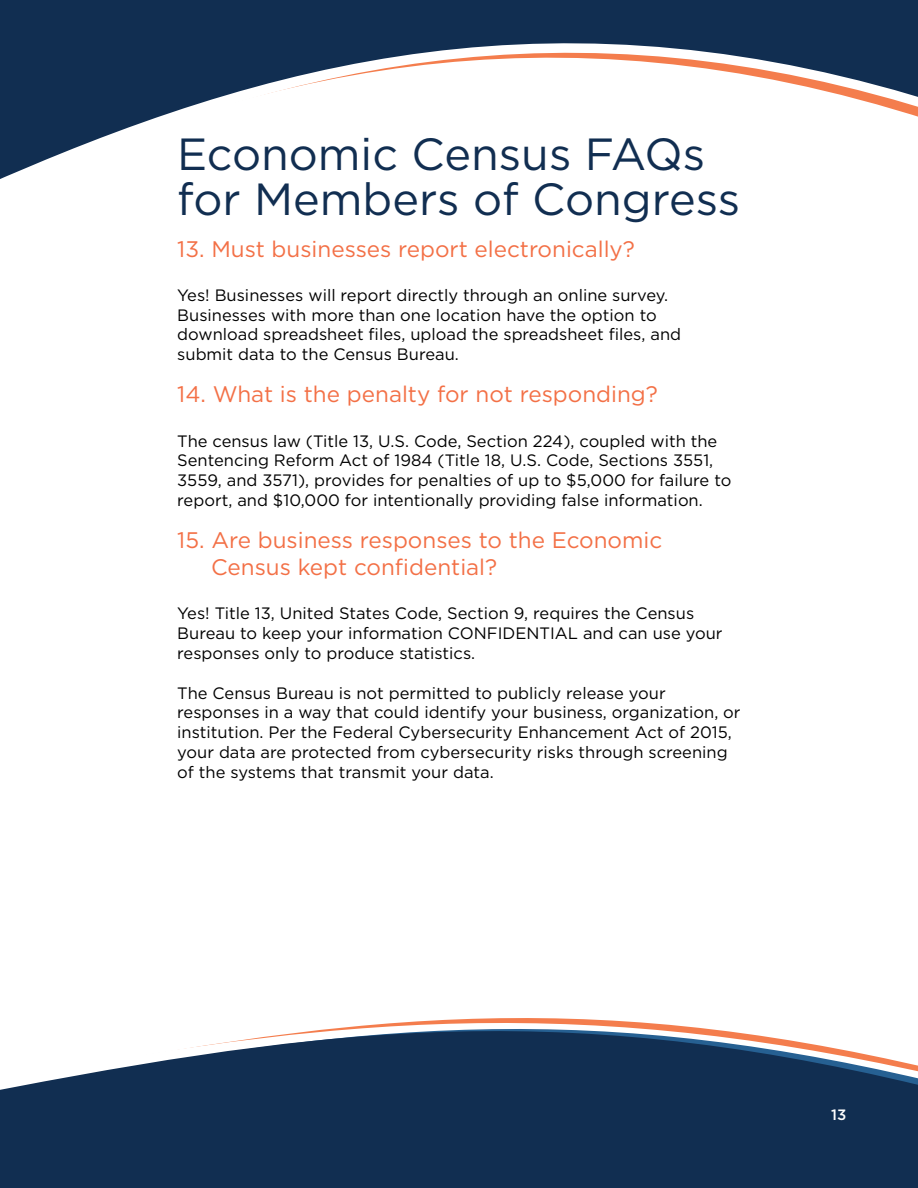
<style>
.page{position:relative;width:918px;height:1188px;background:#fff}
.page>*{position:absolute;margin:0;border:0;box-sizing:border-box;transform-origin:0 0}
.t1{font:45px/45px "Gotham";color:#112e51}
.t2{font:22.5px/27px "Gotham";color:#f37046}
.t3{font:16.5px/19.8px "Gotham";color:#000}
.t4{font:500 15px "Gotham";color:#fff}
</style>
<div class="page">
<svg style="left:0;top:0;width:918px;height:179px"></svg>
<svg style="left:0;top:1018px;width:918px;height:170px;fill:#112e51"></svg>
<h1 class="t1" style="left:177px;top:130px;width:564px">Economic Census FAQs for Members of Congress</h1>
<h2 class="t2" style="left:177px;top:235px;width:459px">13. Must businesses report electronically?</h2>
<p class="t3" style="left:177px;top:285px;width:505px">Yes! Businesses will report directly through an online survey.<br>Businesses with more than one location have the option to download spreadsheet files, upload the spreadsheet files, and submit data to the Census Bureau.</p>
<h2 class="t2" style="left:177px;top:381px;width:482px">14. What is the penalty for not responding?</h2>
<p class="t3" style="left:177px;top:430px;width:556px">The census law (Title 13, U.S. Code, Section 224), coupled with the Sentencing Reform Act of 1984 (Title 18, U.S. Code, Sections 3551, 3559, and 3571), provides for penalties of up to $5,000 for failure to report, and $10,000 for intentionally providing false information.</p>
<h2 class="t2" style="left:211px;top:526px;width:453px;text-indent:-34px">15. Are business responses to the Economic<br>Census kept confidential?</h2>
<p class="t3" style="left:177px;top:603px;width:547px">Yes! Title 13, United States Code, Section 9, requires the Census<br>Bureau to keep your information CONFIDENTIAL and can use your responses only to produce statistics.</p>
<p class="t3" style="left:177px;top:682px;width:565px">The Census Bureau is not permitted to publicly release your responses in a way that could identify your business, organization, or institution. Per the Federal Cybersecurity Enhancement Act of 2015, your data are protected from cybersecurity risks through screening of the systems that transmit your data.</p>
<p class="t4" style="left:831px;top:1105px;width:17px">13</p>
</div>
